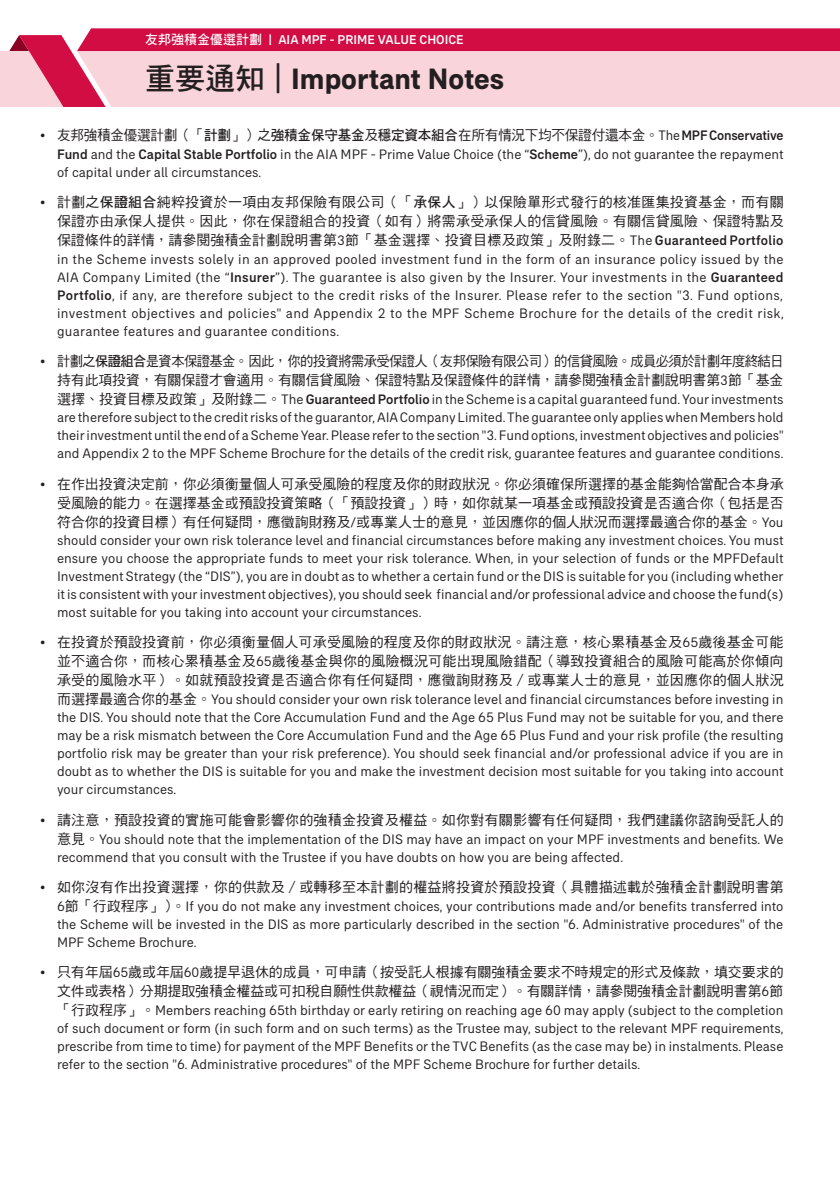
<style>
.page{position:relative;width:840px;height:1191px;background:#fff}
.page>*{position:absolute;margin:0;border:0;box-sizing:border-box;transform-origin:0 0}
.t1{font:700 30px "AIA Everest";color:#231f20}
.t2{font:14px/18px "AIA Everest";color:#231f20;text-align:justify}
.t3{font:14px/19px "DF Hei HK W5";color:#231f20;text-align:justify}
.t4{font:14px/19px "DF Hei HK W5";letter-spacing:-.045em;color:#231f20;text-align:right;scale:.95 1}
.t5{font:14px "DF Hei HK W5";letter-spacing:-.02em;color:#231f20}
.t6{font:500 13px "AIA Everest";color:#fff}
.s1{font-family:"DF Hei HK W7";font-weight:400}
.s2{font-family:"AIA Everest";font-weight:700}
.s3{font-family:"DF Hei HK W7"}
.s4{font-family:"AIA Everest"}
.s5{font-family:"AIA Everest";font-weight:500}
.s6{font-weight:500}
.s7{font-family:"DF Hei HK W5"}
</style>
<div class="page">
<svg style="left:0;top:28px;width:839px;height:79px;background:#ed98ad"></svg>
<p class="t6" style="left:145px;top:32px;width:320px"><span class="s1">友邦強積金優選計劃</span> | AIA MPF - PRIME VALUE CHOICE</p>
<h1 class="t1" style="left:145px;top:61px;width:360px"><span class="s1">重要通知 |</span> Important Notes</h1>
<p class="t5" style="left:40px;top:127px;width:744px"><span class="s2">•</span> 友邦強積金優選計劃（「<span class="s3">計劃</span>」）之<span class="s3">強積金保守基金</span>及<span class="s3">穩定資本組合</span>在所有情況下均不保證付還本金。<span class="s4">The</span> <span class="s5">MPF Conservative</span></p>
<p class="t2" style="left:57px;top:145px;width:727px"><span class="s6">Fund</span> and the <span class="s6">Capital Stable Portfolio</span> in the AIA MPF - Prime Value Choice (the “<span class="s6">Scheme</span>”), do not guarantee the repayment of capital under all circumstances.</p>
<p class="t3" style="left:57px;top:192px;width:727px;text-indent:-17px"><span class="s2">•</span> 計劃之<span class="s3">保證組合</span>純粹投資於一項由友邦保險有限公司（「<span class="s3">承保人</span>」）以保險單形式發行的核准匯集投資基金，而有關保證亦由承保人提供。因此，你在保證組合的投資（如有）將需承受承保人的信貸風險。有關信貸風險、保證特點及保證條件的詳情，請參閱強積金計劃說明書第<span class="s4">3</span>節「基金選擇、投資目標及政策」及附錄二。<span class="s4">The</span> <span class="s5">Guaranteed Portfolio</span></p>
<p class="t2" style="left:57px;top:250px;width:727px">in the Scheme invests solely in an approved pooled investment fund in the form of an insurance policy issued by the AIA Company Limited (the “<span class="s6">Insurer</span>”). The guarantee is also given by the Insurer. Your investments in the <span class="s6">Guaranteed Portfolio</span>, if any, are therefore subject to the credit risks of the Insurer. Please refer to the section "3. Fund options, investment objectives and policies" and Appendix 2 to the MPF Scheme Brochure for the details of the credit risk, guarantee features and guarantee conditions.</p>
<p class="t4" style="left:40px;top:351px;width:783px"><span class="s2">•</span> 計劃之<span class="s3">保證組合</span>是資本保證基金。因此，你的投資將需承受保證人（友邦保險有限公司）的信貸風險。成員必須於計劃年度終結日持有此項投資，有關保證才會適用。有關信貸風險、保證特點及保證條件的詳情，請參閱強積金計劃說明書第<span class="s4">3</span>節「基金</p>
<p class="t2" style="left:57px;top:390px;width:728px"><span class="s7">選擇、投資目標及政策」及附錄二。</span>The <span class="s6">Guaranteed Portfolio</span> in the Scheme is a capital guaranteed fund. Your investments are therefore subject to the credit risks of the guarantor, AIA Company Limited. The guarantee only applies when Members hold their investment until the end of a Scheme Year. Please refer to the section "3. Fund options, investment objectives and policies" and Appendix 2 to the MPF Scheme Brochure for the details of the credit risk, guarantee features and guarantee conditions.</p>
<p class="t3" style="left:57px;top:474px;width:727px;text-indent:-17px"><span class="s2">•</span> 在作出投資決定前，你必須衡量個人可承受風險的程度及你的財政狀況。你必須確保所選擇的基金能夠恰當配合本身承受風險的能力。在選擇基金或預設投資策略（「預設投資」）時，如你就某一項基金或預設投資是否適合你（包括是否符合你的投資目標）有任何疑問，應徵詢財務及<span class="s4">/</span>或專業人士的意見，並因應你的個人狀況而選擇最適合你的基金。<span class="s4">You</span></p>
<p class="t2" style="left:57px;top:531px;width:727px">should consider your own risk tolerance level and financial circumstances before making any investment choices. You must ensure you choose the appropriate funds to meet your risk tolerance. When, in your selection of funds or the MPFDefault Investment Strategy (the “DIS”), you are in doubt as to whether a certain fund or the DIS is suitable for you (including whether it is consistent with your investment objectives), you should seek financial and/or professional advice and choose the fund(s) most suitable for you taking into account your circumstances.</p>
<p class="t3" style="left:57px;top:632px;width:727px;text-indent:-17px"><span class="s2">•</span> 在投資於預設投資前，你必須衡量個人可承受風險的程度及你的財政狀況。請注意，核心累積基金及<span class="s4">65</span>歲後基金可能並不適合你，而核心累積基金及<span class="s4">65</span>歲後基金與你的風險概況可能出現風險錯配（導致投資組合的風險可能高於你傾向承受的風險水平）。如就預設投資是否適合你有任何疑問，應徵詢財務及／或專業人士的意見，並因應你的個人狀況</p>
<p class="t2" style="left:57px;top:690px;width:727px"><span class="s7">而選擇最適合你的基金。</span>You should consider your own risk tolerance level and financial circumstances before investing in the DIS. You should note that the Core Accumulation Fund and the Age 65 Plus Fund may not be suitable for you, and there may be a risk mismatch between the Core Accumulation Fund and the Age 65 Plus Fund and your risk profile (the resulting portfolio risk may be greater than your risk preference). You should seek financial and/or professional advice if you are in doubt as to whether the DIS is suitable for you and make the investment decision most suitable for you taking into account your circumstances.</p>
<p class="t3" style="left:40px;top:809px;width:744px"><span class="s2">•</span> 請注意，預設投資的實施可能會影響你的強積金投資及權益。如你對有關影響有任何疑問，我們建議你諮詢受託人的</p>
<p class="t2" style="left:57px;top:829px;width:727px"><span class="s7">意見。</span>You should note that the implementation of the DIS may have an impact on your MPF investments and benefits. We recommend that you consult with the Trustee if you have doubts on how you are being affected.</p>
<p class="t3" style="left:40px;top:877px;width:744px"><span class="s2">•</span> 如你沒有作出投資選擇，你的供款及／或轉移至本計劃的權益將投資於預設投資（具體描述載於強積金計劃說明書第</p>
<p class="t2" style="left:57px;top:897px;width:727px">6<span class="s7">節「行政程序」）。</span>If you do not make any investment choices, your contributions made and/or benefits transferred into the Scheme will be invested in the DIS as more particularly described in the section "6. Administrative procedures" of the MPF Scheme Brochure.</p>
<p class="t3" style="left:40px;top:962px;width:744px;text-align:right"><span class="s2">•</span> 只有年屆<span class="s4">65</span>歲或年屆<span class="s4">60</span>歲提早退休的成員，可申請（按受託人根據有關強積金要求不時規定的形式及條款，填交要求的文件或表格）分期提取強積金權益或可扣稅自願性供款權益（視情況而定）。有關詳情，請參閱強積金計劃說明書第<span class="s4">6</span>節</p>
<p class="t2" style="left:57px;top:1001px;width:727px"><span class="s7">「行政程序」。</span>Members reaching 65th birthday or early retiring on reaching age 60 may apply (subject to the completion of such document or form (in such form and on such terms) as the Trustee may, subject to the relevant MPF requirements, prescribe from time to time) for payment of the MPF Benefits or the TVC Benefits (as the case may be) in instalments. Please refer to the section "6. Administrative procedures" of the MPF Scheme Brochure for further details.</p>
</div>
